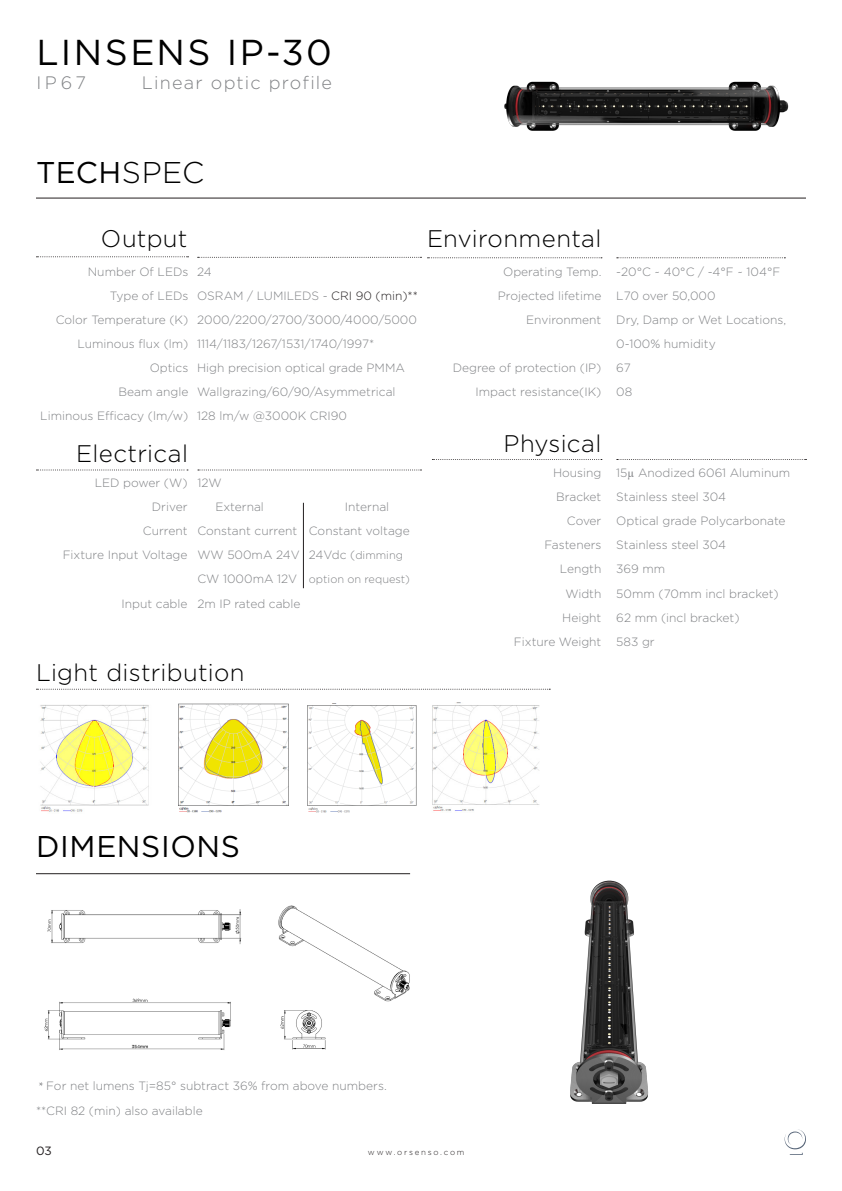
<style>
.page{position:relative;width:842px;height:1191px;background:#fff}
.page>*{position:absolute;margin:0;border:0;box-sizing:border-box;transform-origin:0 0}
.t1{font:36px "Gotham";letter-spacing:.07em;color:#000}
.t2{font:30px "Gotham";letter-spacing:.02em;color:#000}
.t3{font:300 24px "Gotham";letter-spacing:.01em;color:#000}
.t4{font:300 18px "Gotham";letter-spacing:.07em;color:#808285}
.t5{font:300 12px/24px "Gotham";color:#808285}
.t6{font:12px "Gotham";color:#231f20}
.t7{font:300 11px/24px "Gotham";color:#808285}
.t8{font:300 8px "Gotham";letter-spacing:.215em;color:#231f20}
.s1{font-weight:300}
.s2{color:#231f20}
.s3{font-style:inherit}
.s4{font-size:12px}
.s5{font-family:"Times New Roman";font-weight:400}
.s6{font-family:"Minion Pro";font-weight:400}
</style>
<div class="page">
<hr style="left:36px;top:198px;width:770px;height:1px;background:#231f20">
<svg style="left:36px;top:256px;width:152px;height:1px"></svg>
<svg style="left:198px;top:257px;width:223px;height:1px"></svg>
<svg style="left:36px;top:469px;width:152px;height:1px"></svg>
<svg style="left:198px;top:469px;width:223px;height:1px"></svg>
<svg style="left:427px;top:257px;width:175px;height:1px"></svg>
<svg style="left:432px;top:459px;width:170px;height:1px"></svg>
<svg style="left:617px;top:257px;width:168px;height:1px"></svg>
<svg style="left:617px;top:459px;width:189px;height:1px"></svg>
<hr style="left:36px;top:873px;width:374px;height:1px;background:#231f20">
<img style="left:492px;top:81px;width:314px;height:117px">
<svg style="left:785px;top:1129px;width:21px;height:26px"></svg>
<img style="left:44px;top:905px;width:366px;height:145px">
<img style="left:40px;top:705px;width:109px;height:107px">
<img style="left:178px;top:703px;width:111px;height:110px">
<img style="left:307px;top:703px;width:110px;height:110px">
<img style="left:432px;top:702px;width:108px;height:109px">
<svg style="left:36px;top:688px;width:514px;height:1px"></svg>
<img style="left:570px;top:880px;width:79px;height:224px">
<hr style="left:303px;top:503px;width:1px;height:85px;background:#231f20">
<p class="t1" style="left:36px;top:29px;width:297px">LINSENS IP-30</p>
<p class="t4" style="left:36px;top:71px;width:51px">IP67</p>
<p class="t4" style="left:142px;top:71px;width:192px">Linear optic profile</p>
<p class="t2" style="left:36px;top:153px;width:170px">TECH<span class="s1">SPEC</span></p>
<p class="t3" style="left:101px;top:224px;width:88px">Output</p>
<p class="t3" style="left:427px;top:224px;width:176px">Environmental</p>
<p class="t5" style="left:88px;top:259px;width:102px">Number Of LEDs</p>
<p class="t5" style="left:110px;top:283px;width:80px">Type of LEDs</p>
<p class="t5" style="left:56px;top:307px;width:134px">Color Temperature (K)</p>
<p class="t5" style="left:77px;top:331px;width:112px">Luminous flux (lm)</p>
<p class="t5" style="left:150px;top:355px;width:40px">Optics</p>
<p class="t5" style="left:119px;top:379px;width:71px">Beam angle</p>
<p class="t5" style="left:40px;top:403px;width:150px">Liminous Efficacy (lm/w)</p>
<p class="t5" style="left:197px;top:259px;width:16px">24</p>
<p class="t5" style="left:197px;top:283px;width:222px">OSRAM / LUMILEDS - <span class="s2">CRI 90 (min)**</span></p>
<p class="t5" style="left:197px;top:307px;width:221px">2000/2200/2700/3000/4000/5000</p>
<p class="t5" style="left:197px;top:331px;width:179px">1114/1183/1267/1531/1740/1997*</p>
<p class="t5" style="left:197px;top:355px;width:209px">High precision optical grade PMMA</p>
<p class="t5" style="left:197px;top:379px;width:200px">Wallgrazing/60/90/Asymmetrical</p>
<p class="t5" style="left:197px;top:403px;width:151px">128 lm/w @3000K <span class="s3">CRI90</span></p>
<p class="t5" style="left:503px;top:259px;width:100px">Operating Temp.</p>
<p class="t5" style="left:498px;top:283px;width:105px">Projected lifetime</p>
<p class="t5" style="left:526px;top:307px;width:77px">Environment</p>
<p class="t5" style="left:453px;top:355px;width:150px">Degree of protection (IP)</p>
<p class="t5" style="left:475px;top:379px;width:127px">Impact resistance(IK)</p>
<p class="t3" style="left:76px;top:438px;width:113px">Electrical</p>
<p class="t3" style="left:504px;top:428px;width:99px">Physical</p>
<p class="t5" style="left:95px;top:471px;width:94px">LED power (W)</p>
<p class="t5" style="left:152px;top:495px;width:37px">Driver</p>
<p class="t5" style="left:143px;top:519px;width:46px">Current</p>
<p class="t5" style="left:63px;top:543px;width:126px">Fixture Input Voltage</p>
<p class="t5" style="left:122px;top:591px;width:67px">Input cable</p>
<p class="t5" style="left:197px;top:471px;width:26px">12W</p>
<p class="t5" style="left:215px;top:495px;width:50px">External</p>
<p class="t5" style="left:197px;top:519px;width:101px">Constant current</p>
<p class="t5" style="left:197px;top:543px;width:104px">WW 500mA 24V</p>
<p class="t5" style="left:197px;top:567px;width:101px">CW 1000mA 12V</p>
<p class="t5" style="left:197px;top:591px;width:105px">2m IP rated cable</p>
<p class="t5" style="left:345px;top:494px;width:46px">Internal</p>
<p class="t5" style="left:309px;top:518px;width:102px">Constant voltage</p>
<p class="t7" style="left:309px;top:543px;width:103px"><span class="s4">24Vdc (</span>dimming option on request)</p>
<p class="t3" style="left:36px;top:657px;width:210px">Light distribution</p>
<p class="t5" style="left:553px;top:461px;width:50px">Housing</p>
<p class="t5" style="left:556px;top:485px;width:47px">Bracket</p>
<p class="t5" style="left:567px;top:509px;width:36px">Cover</p>
<p class="t5" style="left:544px;top:533px;width:59px">Fasteners</p>
<p class="t5" style="left:560px;top:557px;width:43px">Length</p>
<p class="t5" style="left:565px;top:581px;width:38px">Width</p>
<p class="t5" style="left:562px;top:605px;width:41px">Height</p>
<p class="t5" style="left:514px;top:629px;width:89px">Fixture Weight</p>
<p class="t5" style="left:616px;top:259px;width:166px">-20°C ~ 40°C / -4°F ~ 104°F</p>
<p class="t5" style="left:616px;top:283px;width:101px">L70 over 50,000</p>
<p class="t5" style="left:616px;top:307px;width:171px">Dry, Damp or Wet Locations,<br>0-100% humidity</p>
<p class="t5" style="left:616px;top:355px;width:16px">67</p>
<p class="t5" style="left:616px;top:379px;width:18px">08</p>
<p class="t5" style="left:616px;top:461px;width:175px">15<span class="s5">µ</span> Anodized 6061 Aluminum</p>
<p class="t5" style="left:616px;top:485px;width:111px">Stainless steel 304</p>
<p class="t5" style="left:616px;top:509px;width:171px">Optical grade Polycarbonate</p>
<p class="t5" style="left:616px;top:533px;width:111px">Stainless steel 304</p>
<p class="t5" style="left:616px;top:557px;width:51px">369 mm</p>
<p class="t5" style="left:616px;top:581px;width:164px">50mm (70mm incl bracket)</p>
<p class="t5" style="left:616px;top:605px;width:125px">62 mm (incl bracket)</p>
<p class="t5" style="left:616px;top:629px;width:40px">583 gr</p>
<p class="t2" style="left:36px;top:827px;width:206px">DIMENSIONS</p>
<p class="t5" style="left:39px;top:1074px;width:349px"><span class="s6">*</span> For net lumens Tj=85° subtract 36% from above numbers.</p>
<p class="t5" style="left:36px;top:1098px;width:168px">**CRI 82 (min) also available</p>
<p class="t6" style="left:36px;top:1142px;width:17px">03</p>
<p class="t8" style="left:368px;top:1146px;width:98px">www.orsenso.com</p>
</div>
